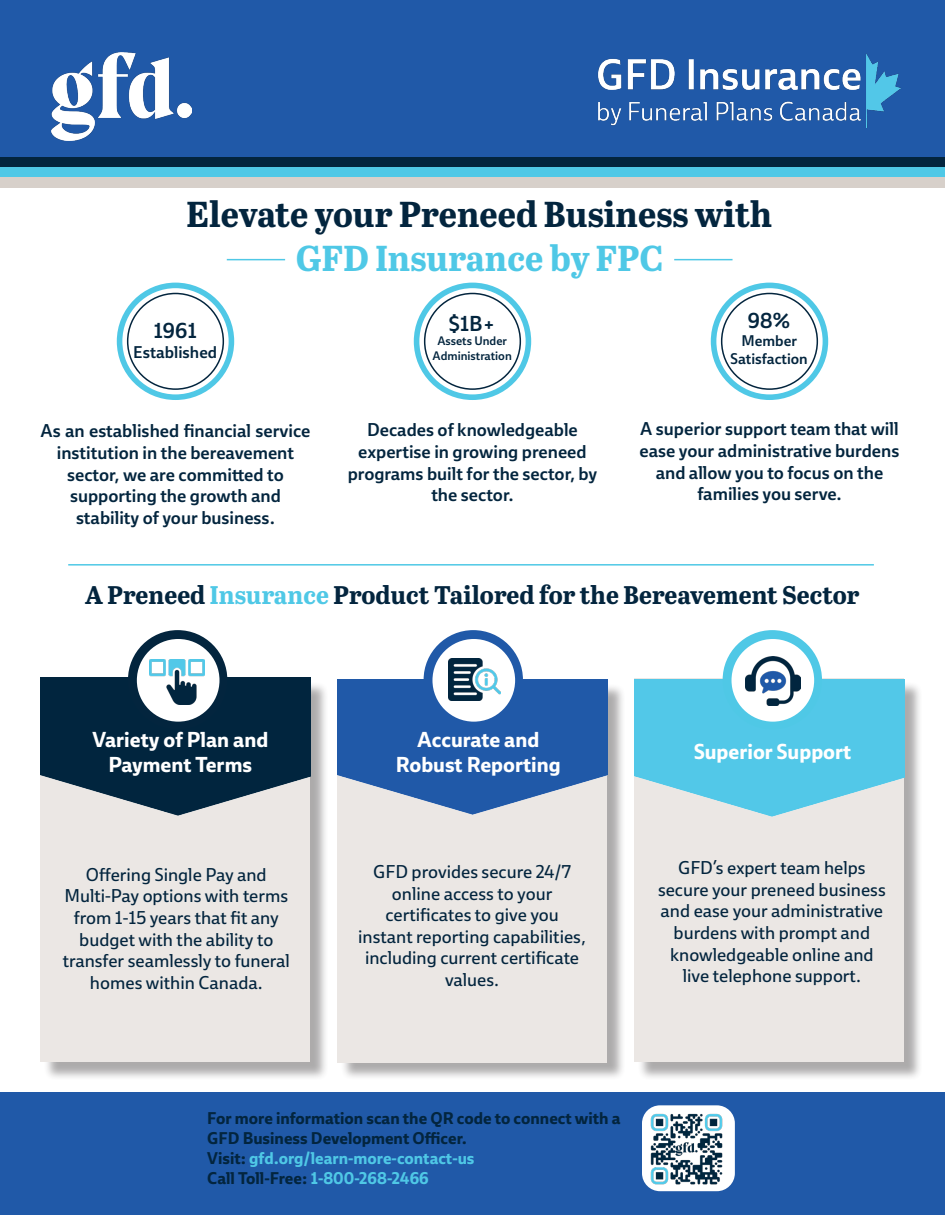
<style>
.page{position:relative;width:945px;height:1215px;background:#fff}
.page>*{position:absolute;margin:0;border:0;box-sizing:border-box;transform-origin:0 0}
.t1{font:700 36px "Abril Titling";color:#03253e}
.t2{font:700 36px "Abril Titling";color:#4fc8e6}
.t3{font:700 25.5px "Abril Titling";color:#03253e}
.t4{font:700 21px "Ebony";color:#fff}
.t5{font:21px "Ebony Sb";color:#03253e}
.t6{font:18px/21.6px "Ebony";color:#03253e;text-align:center}
.t7{font:18px/21.6px "Ebony Sb";color:#03253e;text-align:center}
.t8{font:700 16.5px "Ebony";color:#03253e}
.t9{font:700 16.5px "Ebony";color:#4fc8e6}
.t10{font:16.5px "Ebony Sb";color:#03253e}
.t11{font:15px "Ebony Sb";color:#03253e}
.t12{font:12px "Ebony Sb";color:#03253e}
.s1{color:#4fc8e6}
.s2{color:#03253e}
</style>
<div class="page">
<div style="left:637px;top:681px;width:286px;height:400px;background:#231f20;opacity:.75"></div>
<div style="left:634px;top:679px;width:270px;height:383px;background:#ebe7e4"></div>
<div style="left:340px;top:683px;width:286px;height:398px;background:#231f20;opacity:.75"></div>
<div style="left:338px;top:681px;width:270px;height:381px;background:#ebe7e4"></div>
<div style="left:43px;top:681px;width:286px;height:400px;background:#231f20;opacity:.75"></div>
<div style="left:40px;top:679px;width:270px;height:383px;background:#ebe7e4"></div>
<img style="left:40px;top:678px;width:270px;height:137px">
<img style="left:634px;top:679px;width:270px;height:137px">
<img style="left:338px;top:679px;width:270px;height:136px">
<div style="left:0;top:0;width:945px;height:159px;background:#2059a8"></div>
<div style="left:0;top:157px;width:945px;height:11px;background:#03253e"></div>
<div style="left:0;top:167px;width:945px;height:11px;background:#4fc8e6"></div>
<div style="left:0;top:177px;width:945px;height:11px;background:#d7d0ca"></div>
<div style="left:0;top:1092px;width:945px;height:123px;background:#2059a8"></div>
<div style="left:117px;top:283px;width:117px;height:117px;background:#4fc8e6;border-radius:50%"></div>
<div style="left:122px;top:288px;width:107px;height:106px;background:#fff;border-radius:50%"></div>
<div style="left:127px;top:293px;width:97px;height:97px;border:2px solid #03253e;border-radius:50%"></div>
<div style="left:414px;top:283px;width:117px;height:117px;background:#4fc8e6;border-radius:50%"></div>
<div style="left:419px;top:288px;width:107px;height:106px;background:#fff;border-radius:50%"></div>
<div style="left:424px;top:293px;width:97px;height:97px;border:2px solid #03253e;border-radius:50%"></div>
<div style="left:711px;top:283px;width:117px;height:117px;background:#4fc8e6;border-radius:50%"></div>
<div style="left:716px;top:288px;width:107px;height:106px;background:#fff;border-radius:50%"></div>
<div style="left:721px;top:293px;width:97px;height:97px;border:2px solid #03253e;border-radius:50%"></div>
<hr style="left:674px;top:259px;width:59px;height:1px;background:#4fc8e6">
<hr style="left:227px;top:259px;width:58px;height:1px;background:#4fc8e6">
<hr style="left:68px;top:564px;width:806px;height:2px;background:#4fc8e6">
<div style="left:642px;top:1105px;width:93px;height:86px;background:#fff;border-radius:18px"></div>
<img style="left:648px;top:1109px;width:78px;height:80px">
<img style="left:51px;top:52px;width:140px;height:88px">
<img style="left:597px;top:53px;width:303px;height:74px">
<div style="left:128px;top:630px;width:99px;height:99px;background:#03253e;border-radius:50%"></div>
<div style="left:137px;top:639px;width:83px;height:83px;background:#fff;border-radius:50%"></div>
<div style="left:424px;top:630px;width:99px;height:99px;background:#2059a8;border-radius:50%"></div>
<div style="left:432px;top:639px;width:83px;height:83px;background:#fff;border-radius:50%"></div>
<div style="left:723px;top:630px;width:99px;height:99px;background:#4fc8e6;border-radius:50%"></div>
<div style="left:732px;top:639px;width:82px;height:83px;background:#fff;border-radius:50%"></div>
<img style="left:149px;top:659px;width:56px;height:45px">
<img style="left:449px;top:658px;width:51px;height:43px">
<img style="left:745px;top:656px;width:55px;height:49px">
<p class="t1" style="left:187px;top:188px;width:587px">Elevate your Preneed Business with</p>
<p class="t2" style="left:296px;top:231px;width:369px">GFD Insurance by FPC</p>
<p class="t5" style="left:154px;top:317px;width:45px">1961</p>
<p class="t10" style="left:133px;top:341px;width:85px">Established</p>
<p class="t7" style="left:40px;top:420px;width:272px">As an established financial service institution in the bereavement</p>
<p class="t7" style="left:67px;top:463px;width:218px">sector, we are committed to</p>
<p class="t7" style="left:70px;top:485px;width:212px">supporting the growth and</p>
<p class="t7" style="left:76px;top:506px;width:200px">stability of your business.</p>
<p class="t5" style="left:449px;top:310px;width:48px">$1B+</p>
<p class="t12" style="left:437px;top:333px;width:71px">Assets Under</p>
<p class="t12" style="left:433px;top:348px;width:81px">Administration</p>
<p class="t5" style="left:748px;top:307px;width:44px">98%</p>
<p class="t11" style="left:741px;top:331px;width:57px">Member</p>
<p class="t11" style="left:731px;top:349px;width:79px">Satisfaction</p>
<p class="t7" style="left:348px;top:419px;width:251px">Decades of knowledgeable expertise in growing preneed programs built for the sector, by the sector.</p>
<p class="t7" style="left:640px;top:418px;width:261px">A superior support team that will ease your administrative burdens and allow you to focus on the families you serve.</p>
<p class="t3" style="left:85px;top:576px;width:776px">A Preneed <span class="s1">Insurance</span> Product Tailored for the Bereavement Sector</p>
<p class="t4" style="left:92px;top:725px;width:177px">Variety of Plan and</p>
<p class="t4" style="left:109px;top:751px;width:145px">Payment Terms</p>
<p class="t6" style="left:86px;top:863px;width:182px">Offering Single Pay and</p>
<p class="t6" style="left:63px;top:885px;width:229px">Multi-Pay options with terms from 1-15 years that fit any budget with the ability to transfer seamlessly to funeral homes within Canada.</p>
<p class="t4" style="left:417px;top:725px;width:124px">Accurate and</p>
<p class="t4" style="left:396px;top:751px;width:166px">Robust Reporting</p>
<p class="t4" style="left:694px;top:737px;width:159px">Superior Support</p>
<p class="t6" style="left:358px;top:861px;width:229px">GFD provides secure 24/7 online access to your certificates to give you instant reporting capabilities, including current certificate values.</p>
<p class="t6" style="left:658px;top:857px;width:229px">GFD’s expert team helps secure your preneed business and ease your administrative burdens with prompt and knowledgeable online and live telephone support.</p>
<p class="t8" style="left:207px;top:1107px;width:415px">For more information scan the QR code to connect with a</p>
<p class="t8" style="left:207px;top:1127px;width:261px">GFD Business Development Officer.</p>
<p class="t9" style="left:207px;top:1147px;width:269px"><span class="s2">Visit:</span> gfd.org/learn-more-contact-us</p>
<p class="t8" style="left:207px;top:1167px;width:223px">Call Toll-Free: <span class="s1">1-800-268-2466</span></p>
</div>
